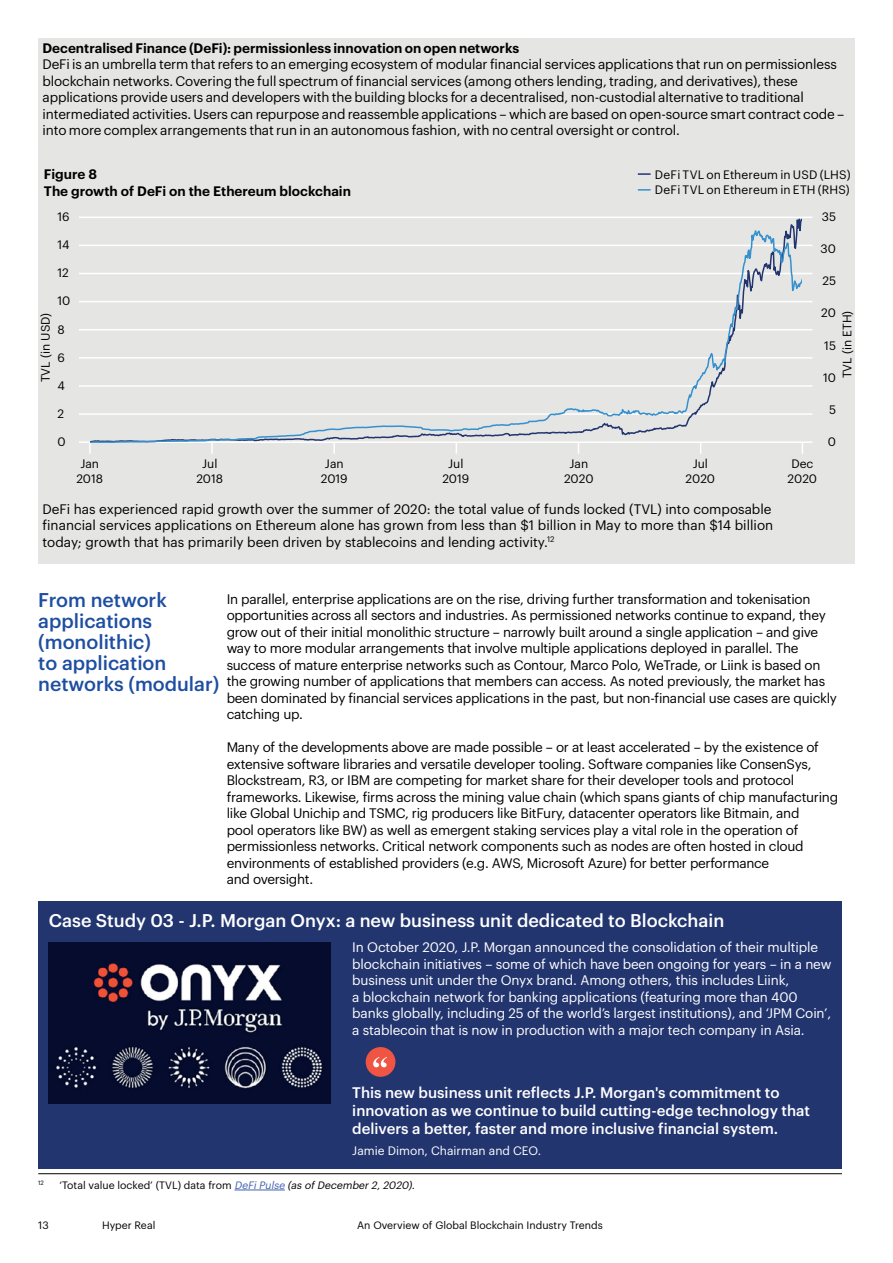
<style>
.page{position:relative;width:893px;height:1263px;background:#fff}
.page>*{position:absolute;margin:0;border:0;box-sizing:border-box;transform-origin:0 0}
.t1{font:500 19.5px/21px "Graphik";color:#1d4ea1}
.t2{font:500 18px "Graphik";color:#fff}
.t3{font:500 15px/18px "Graphik";color:#fff}
._9pt_3_5mm{font:13.5px/16.5px "Graphik";letter-spacing:-.02em;color:#000001}
.t4{font:13.5px/16.5px "Graphik";letter-spacing:-.01em;color:#fff}
._9pt_3_5mm-2{font:13.5px/16.5px "Graphik";color:#000001}
.t5{font:600 13.5px/16.5px "Graphik";color:#000001}
.Body_Copy__First_par{font:12px/15px "Graphik";color:#000001;text-align:center}
.t6{font:12px "Graphik";color:#fff}
.t7{font:10.5px "Graphik";color:#000001}
.t8{font:6.15px "Graphik";color:#000001}
.s1{font-weight:600}
.s2{font-style:italic;color:#4261ad}
.s3{font-style:italic}
</style>
<div class="page">
<hr style="left:38px;top:1173px;width:804px;height:1px;background:#000001">
<hr style="left:234px;top:1190px;width:51px;height:1px;background:#4261ad">
<div style="left:38px;top:38px;width:817px;height:525px;background:#e5e5e4"></div>
<svg style="left:211px;top:443px;width:2px;height:11px"></svg>
<svg style="left:89px;top:443px;width:2px;height:11px"></svg>
<svg style="left:333px;top:443px;width:2px;height:11px"></svg>
<hr style="left:79px;top:273px;width:733px;height:1px;background:#fff">
<hr style="left:79px;top:329px;width:733px;height:1px;background:#fff">
<hr style="left:79px;top:385px;width:733px;height:2px;background:#fff">
<hr style="left:79px;top:413px;width:733px;height:2px;background:#fff">
<hr style="left:79px;top:301px;width:733px;height:1px;background:#fff">
<hr style="left:79px;top:357px;width:733px;height:2px;background:#fff">
<hr style="left:79px;top:245px;width:733px;height:1px;background:#fff">
<hr style="left:79px;top:217px;width:733px;height:1px;background:#fff">
<hr style="left:79px;top:441px;width:733px;height:2px;background:#fff">
<svg style="left:90px;top:220px;width:711px;height:222px"></svg>
<svg style="left:638px;top:189px;width:13px;height:2px"></svg>
<svg style="left:638px;top:173px;width:13px;height:2px"></svg>
<div style="left:38px;top:901px;width:804px;height:268px;background:#23356f"></div>
<img style="left:49px;top:942px;width:281px;height:161px">
<div style="left:366px;top:1047px;width:29px;height:30px;background:#f05544;border-radius:50%"></div>
<svg style="left:373px;top:1057px;width:14px;height:10px"></svg>
<p class="_9pt_3_5mm" style="left:43px;top:39px;width:803px"><span class="s1">Decentralised Finance (DeFi): permissionless innovation on open networks<br></span>DeFi is an umbrella term that refers to an emerging ecosystem of modular financial services applications that run on permissionless blockchain networks. Covering the full spectrum of financial services (among others lending, trading, and derivatives), these applications provide users and developers with the building blocks for a decentralised, non-custodial alternative to traditional intermediated activities. Users can repurpose and reassemble applications – which are based on open-source smart contract code – into more complex arrangements that run in an autonomous fashion, with no central oversight or control.</p>
<p class="t5" style="left:44px;top:165px;width:309px">Figure 8<br>The growth of DeFi on the Ethereum blockchain</p>
<p class="Body_Copy__First_par" style="left:57px;top:208px;width:14px">16</p>
<p class="Body_Copy__First_par" style="left:57px;top:236px;width:13px">14</p>
<p class="Body_Copy__First_par" style="left:57px;top:264px;width:13px">12</p>
<p class="Body_Copy__First_par" style="left:57px;top:293px;width:14px">10</p>
<p class="Body_Copy__First_par" style="left:655px;top:167px;width:197px">DeFi TVL on Ethereum in USD (LHS)</p>
<p class="Body_Copy__First_par" style="left:655px;top:182px;width:196px">DeFi TVL on Ethereum in ETH (RHS)</p>
<p class="Body_Copy__First_par" style="left:822px;top:208px;width:16px">35</p>
<p class="Body_Copy__First_par" style="left:821px;top:240px;width:17px">30</p>
<p class="Body_Copy__First_par" style="left:822px;top:272px;width:15px">25</p>
<p class="Body_Copy__First_par" style="left:821px;top:305px;width:16px">20</p>
<p class="Body_Copy__First_par" style="left:37px;top:382px;width:71px;rotate:-90deg">TVL (in USD)</p>
<p class="Body_Copy__First_par" style="left:839px;top:378px;width:69px;rotate:-90deg">TVL (in ETH)</p>
<p class="Body_Copy__First_par" style="left:57px;top:321px;width:9px">8</p>
<p class="Body_Copy__First_par" style="left:824px;top:337px;width:13px">15</p>
<p class="Body_Copy__First_par" style="left:57px;top:349px;width:9px">6</p>
<p class="Body_Copy__First_par" style="left:823px;top:369px;width:14px">10</p>
<p class="Body_Copy__First_par" style="left:57px;top:377px;width:9px">4</p>
<p class="Body_Copy__First_par" style="left:57px;top:405px;width:8px">2</p>
<p class="Body_Copy__First_par" style="left:829px;top:401px;width:9px">5</p>
<p class="Body_Copy__First_par" style="left:828px;top:433px;width:10px">0</p>
<p class="Body_Copy__First_par" style="left:57px;top:433px;width:10px">0</p>
<p class="Body_Copy__First_par" style="left:76px;top:455px;width:28px">Jan<br>2018</p>
<p class="Body_Copy__First_par" style="left:196px;top:455px;width:28px">Jul<br>2018</p>
<p class="Body_Copy__First_par" style="left:442px;top:455px;width:28px">Jul<br>2019</p>
<p class="Body_Copy__First_par" style="left:321px;top:455px;width:28px">Jan<br>2019</p>
<p class="Body_Copy__First_par" style="left:686px;top:455px;width:31px">Jul<br>2020</p>
<p class="Body_Copy__First_par" style="left:788px;top:455px;width:31px">Dec<br>2020</p>
<p class="Body_Copy__First_par" style="left:564px;top:455px;width:31px">Jan<br>2020</p>
<p class="_9pt_3_5mm-2" style="left:43px;top:499px;width:732px">DeFi has experienced rapid growth over the summer of 2020: the total value of funds locked (TVL) into composable financial services applications on Ethereum alone has grown from less than $1 billion in May to more than $14 billion today; growth that has primarily been driven by stablecoins and lending activity.<sup>12</sup></p>
<p class="t1" style="left:38px;top:588px;width:182px">From network applications (monolithic)<br>to application networks (modular)</p>
<p class="_9pt_3_5mm" style="left:227px;top:589px;width:612px">In parallel, enterprise applications are on the rise, driving further transformation and tokenisation opportunities across all sectors and industries. As permissioned networks continue to expand, they grow out of their initial monolithic structure – narrowly built around a single application – and give way to more modular arrangements that involve multiple applications deployed in parallel. The success of mature enterprise networks such as Contour, Marco Polo, WeTrade, or Liink is based on the growing number of applications that members can access. As noted previously, the market has been dominated by financial services applications in the past, but non-financial use cases are quickly catching up.</p>
<p class="_9pt_3_5mm" style="left:227px;top:738px;width:613px">Many of the developments above are made possible – or at least accelerated – by the existence of extensive software libraries and versatile developer tooling. Software companies like ConsenSys, Blockstream, R3, or IBM are competing for market share for their developer tools and protocol frameworks. Likewise, firms across the mining value chain (which spans giants of chip manufacturing like Global Unichip and TSMC, rig producers like BitFury, datacenter operators like Bitmain, and<br>pool operators like BW) as well as emergent staking services play a vital role in the operation of permissionless networks. Critical network components such as nodes are often hosted in cloud environments of established providers (e.g. AWS, Microsoft Azure) for better performance<br>and oversight.</p>
<p class="t2" style="left:49px;top:906px;width:677px">Case Study 03 - J.P. Morgan Onyx: a new business unit dedicated to Blockchain</p>
<p class="t4" style="left:352px;top:938px;width:481px">In October 2020, J.P. Morgan announced the consolidation of their multiple blockchain initiatives – some of which have been ongoing for years – in a new business unit under the Onyx brand. Among others, this includes Liink,<br>a blockchain network for banking applications (featuring more than 400 banks globally, including 25 of the world’s largest institutions), and ‘JPM Coin’, a stablecoin that is now in production with a major tech company in Asia.</p>
<p class="t3" style="left:352px;top:1082px;width:459px">This new business unit reflects J.P. Morgan's commitment to innovation as we continue to build cutting-edge technology that delivers a better, faster and more inclusive financial system.</p>
<p class="t6" style="left:352px;top:1142px;width:190px">Jamie Dimon, Chairman and CEO.</p>
<p class="t8" style="left:38px;top:1178px;width:7px">12</p>
<p class="t7" style="left:60px;top:1177px;width:359px">‘Total value locked’ (TVL) data from <span class="s2">DeFiPulse</span> <span class="s3">(as ofDecember2,2020).</span></p>
<p class="t7" style="left:38px;top:1217px;width:12px">13</p>
<p class="t7" style="left:102px;top:1217px;width:55px">Hyper Real</p>
<p class="t7" style="left:357px;top:1217px;width:247px">An Overview of Global Blockchain Industry Trends</p>
</div>
